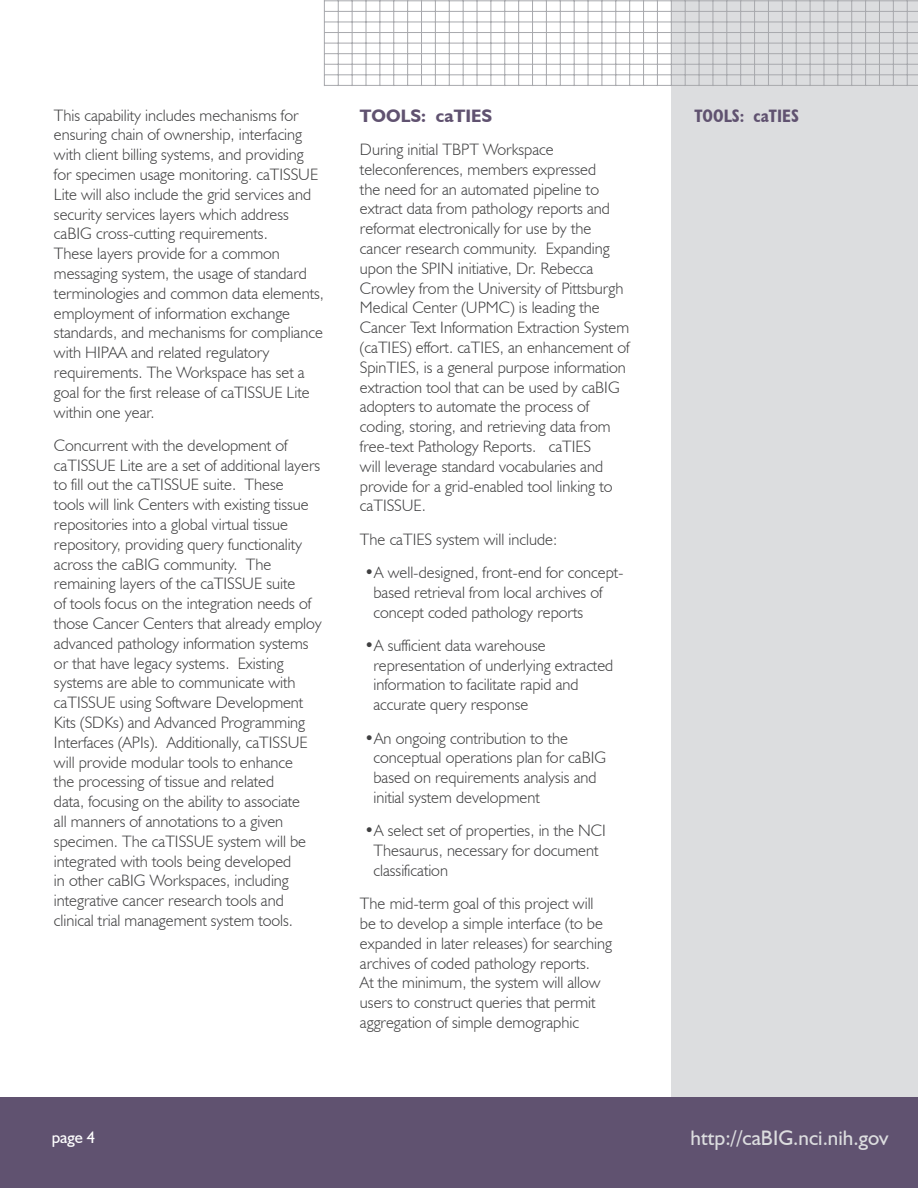
<style>
.page{position:relative;width:918px;height:1188px;background:#fff}
.page>*{position:absolute;margin:0;border:0;box-sizing:border-box;transform-origin:0 0}
.t1{font:21px "Humanist 521 BT";color:#dcdddf}
.t2{font:700 18px "Humanist 521 BT";color:#605270}
.t3{font:700 condensed 18px "Humanist 521 BT";color:#605270}
.t4{font:300 16.5px/19.8px "Humanist 521 BT";color:#3f3f40}
.t5{font:16.5px "Humanist 521 BT";color:#fff}
</style>
<div class="page">
<div style="left:671px;top:0;width:247px;height:1119px;background:#dcdddf"></div>
<hr style="left:324px;top:0;width:1px;height:86px;background:#a8a9ad">
<hr style="left:338px;top:0;width:1px;height:86px;background:#a8a9ad">
<hr style="left:352px;top:0;width:1px;height:86px;background:#a8a9ad">
<hr style="left:366px;top:0;width:1px;height:86px;background:#a8a9ad">
<hr style="left:380px;top:0;width:1px;height:86px;background:#a8a9ad">
<hr style="left:393px;top:0;width:1px;height:86px;background:#a8a9ad">
<hr style="left:407px;top:0;width:1px;height:86px;background:#a8a9ad">
<hr style="left:421px;top:0;width:1px;height:86px;background:#a8a9ad">
<hr style="left:435px;top:0;width:1px;height:86px;background:#a8a9ad">
<hr style="left:449px;top:0;width:1px;height:86px;background:#a8a9ad">
<hr style="left:463px;top:0;width:1px;height:86px;background:#a8a9ad">
<hr style="left:477px;top:0;width:1px;height:86px;background:#a8a9ad">
<hr style="left:491px;top:0;width:1px;height:86px;background:#a8a9ad">
<hr style="left:504px;top:0;width:1px;height:86px;background:#a8a9ad">
<hr style="left:518px;top:0;width:1px;height:86px;background:#a8a9ad">
<hr style="left:532px;top:0;width:1px;height:86px;background:#a8a9ad">
<hr style="left:546px;top:0;width:1px;height:86px;background:#a8a9ad">
<hr style="left:560px;top:0;width:1px;height:86px;background:#a8a9ad">
<hr style="left:574px;top:0;width:1px;height:86px;background:#a8a9ad">
<hr style="left:588px;top:0;width:1px;height:86px;background:#a8a9ad">
<hr style="left:602px;top:0;width:1px;height:86px;background:#a8a9ad">
<hr style="left:615px;top:0;width:1px;height:86px;background:#a8a9ad">
<hr style="left:629px;top:0;width:1px;height:86px;background:#a8a9ad">
<hr style="left:643px;top:0;width:1px;height:86px;background:#a8a9ad">
<hr style="left:657px;top:0;width:1px;height:86px;background:#a8a9ad">
<hr style="left:671px;top:0;width:1px;height:86px;background:#a8a9ad">
<hr style="left:685px;top:0;width:1px;height:86px;background:#a8a9ad">
<hr style="left:699px;top:0;width:1px;height:86px;background:#a8a9ad">
<hr style="left:713px;top:0;width:1px;height:86px;background:#a8a9ad">
<hr style="left:726px;top:0;width:1px;height:86px;background:#a8a9ad">
<hr style="left:740px;top:0;width:1px;height:86px;background:#a8a9ad">
<hr style="left:754px;top:0;width:1px;height:86px;background:#a8a9ad">
<hr style="left:768px;top:0;width:1px;height:86px;background:#a8a9ad">
<hr style="left:782px;top:0;width:1px;height:86px;background:#a8a9ad">
<hr style="left:796px;top:0;width:1px;height:86px;background:#a8a9ad">
<hr style="left:810px;top:0;width:1px;height:86px;background:#a8a9ad">
<hr style="left:824px;top:0;width:1px;height:86px;background:#a8a9ad">
<hr style="left:837px;top:0;width:1px;height:86px;background:#a8a9ad">
<hr style="left:851px;top:0;width:1px;height:86px;background:#a8a9ad">
<hr style="left:865px;top:0;width:1px;height:86px;background:#a8a9ad">
<hr style="left:879px;top:0;width:1px;height:86px;background:#a8a9ad">
<hr style="left:893px;top:0;width:1px;height:86px;background:#a8a9ad">
<hr style="left:907px;top:0;width:1px;height:86px;background:#a8a9ad">
<hr style="left:917px;top:0;width:1px;height:86px;background:#a8a9ad">
<hr style="left:324px;top:0;width:594px;height:1px;background:#a8a9ad">
<hr style="left:324px;top:11px;width:594px;height:1px;background:#a8a9ad">
<hr style="left:324px;top:22px;width:594px;height:1px;background:#a8a9ad">
<hr style="left:324px;top:32px;width:594px;height:1px;background:#a8a9ad">
<hr style="left:324px;top:43px;width:594px;height:1px;background:#a8a9ad">
<hr style="left:324px;top:53px;width:594px;height:1px;background:#a8a9ad">
<hr style="left:324px;top:64px;width:594px;height:1px;background:#a8a9ad">
<hr style="left:324px;top:74px;width:594px;height:1px;background:#a8a9ad">
<hr style="left:324px;top:85px;width:594px;height:1px;background:#a8a9ad">
<div style="left:0;top:1097px;width:918px;height:91px;background:#605270"></div>
<p class="t4" style="left:54px;top:105px;width:271px">This capability includes mechanisms for ensuring chain of ownership, interfacing with client billing systems, and providing for specimen usage monitoring. caTISSUE Lite will also include the grid services and security services layers which address caBIG cross-cutting requirements.<br>These layers provide for a common messaging system, the usage of standard terminologies and common data elements, employment of information exchange standards, and mechanisms for compliance with HIPAA and related regulatory requirements. The Workspace has set a goal for the first release of caTISSUE Lite within one year.</p>
<p class="t4" style="left:54px;top:435px;width:269px">Concurrent with the development of caTISSUE Lite are a set of additional layers to fill out the caTISSUE suite. These<br>tools will link Centers with existing tissue repositories into a global virtual tissue repository, providing query functionality across the caBIG community. The remaining layers of the caTISSUE suite<br>of tools focus on the integration needs of those Cancer Centers that already employ advanced pathology information systems or that have legacy systems. Existing systems are able to communicate with caTISSUE using Software Development Kits (SDKs) and Advanced Programming Interfaces (APIs). Additionally, caTISSUE will provide modular tools to enhance<br>the processing of tissue and related<br>data, focusing on the ability to associate<br>all manners of annotations to a given specimen. The caTISSUE system will be integrated with tools being developed<br>in other caBIG Workspaces, including integrative cancer research tools and clinical trial management system tools.</p>
<p class="t2" style="left:360px;top:104px;width:134px">TOOLS: caTIES</p>
<p class="t4" style="left:360px;top:139px;width:271px">During initial TBPT Workspace teleconferences, members expressed<br>the need for an automated pipeline to extract data from pathology reports and reformat electronically for use by the cancer research community. Expanding upon the SPIN initiative, Dr. Rebecca Crowley from the University of Pittsburgh Medical Center (UPMC) is leading the Cancer Text Information Extraction System (caTIES) effort. caTIES, an enhancement of SpinTIES, is a general purpose information extraction tool that can be used by caBIG adopters to automate the process of coding, storing, and retrieving data from free-text Pathology Reports. caTIES<br>will leverage standard vocabularies and provide for a grid-enabled tool linking to caTISSUE.</p>
<p class="t4" style="left:360px;top:529px;width:199px">The caTIES system will include:</p>
<p class="t4" style="left:373px;top:562px;width:252px;text-indent:-9px">•A well-designed, front-end for concept&shy;based retrieval from local archives of concept coded pathology reports</p>
<p class="t4" style="left:373px;top:635px;width:241px;text-indent:-9px">•A sufficient data warehouse representation of underlying extracted information to facilitate rapid and accurate query response</p>
<p class="t4" style="left:373px;top:728px;width:234px;text-indent:-9px">•An ongoing contribution to the conceptual operations plan for caBIG based on requirements analysis and initial system development</p>
<p class="t4" style="left:373px;top:820px;width:234px;text-indent:-9px">•A select set of properties, in the NCI<br>Thesaurus, necessary for document classification</p>
<p class="t4" style="left:360px;top:893px;width:253px">The mid-term goal of this project will be to develop a simple interface (to be expanded in later releases) for searching archives of coded pathology reports.<br>At the minimum, the system will allow users to construct queries that permit aggregation of simple demographic</p>
<p class="t3" style="left:694px;top:104px;width:106px">TOOLS: caTIES</p>
<p class="t5" style="left:52px;top:1127px;width:45px">page 4</p>
<p class="t1" style="left:691px;top:1125px;width:200px">http://caBIG.nci.nih.gov</p>
</div>
